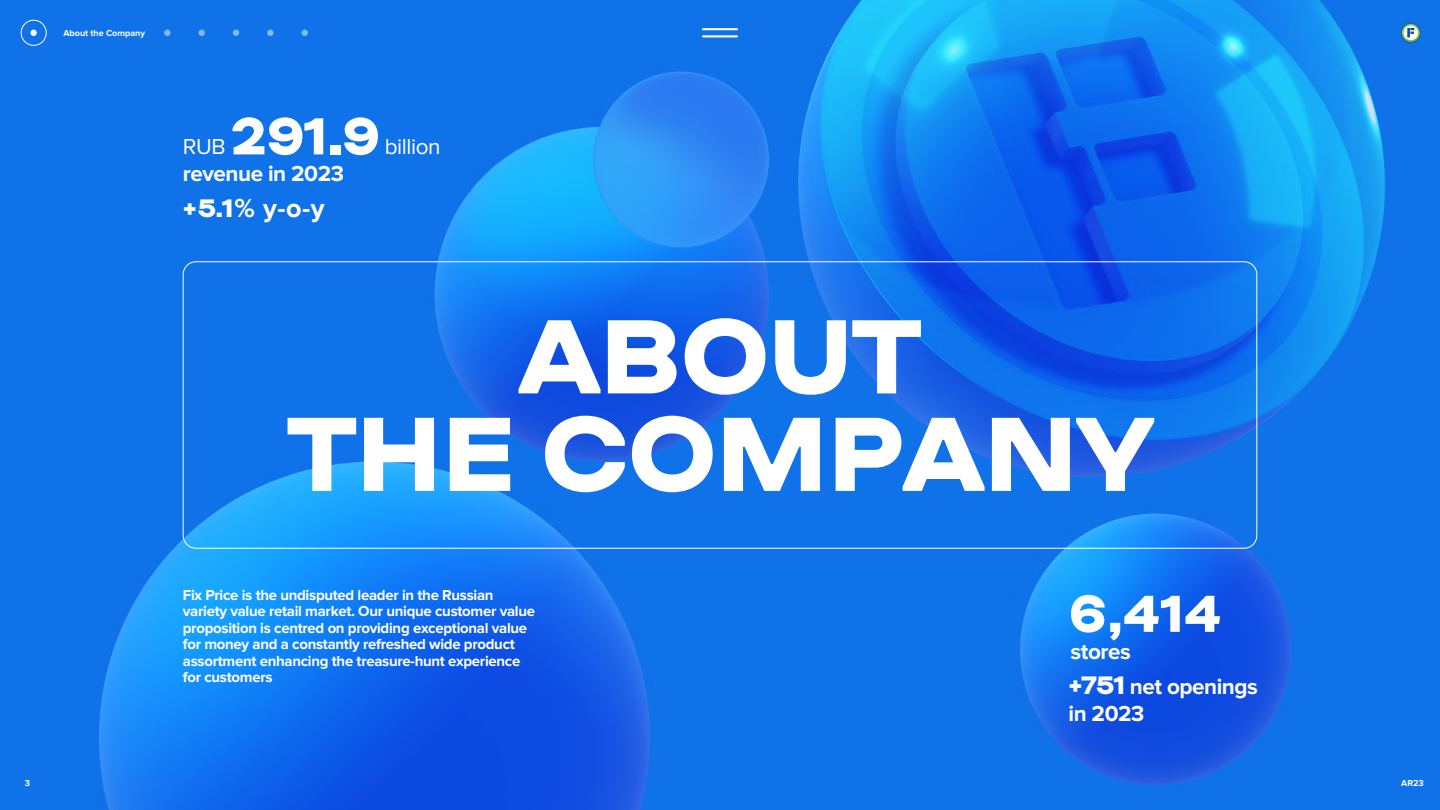
<style>
.page{position:relative;width:1440px;height:810px;background:#fff}
.page>*{position:absolute;margin:0;border:0;box-sizing:border-box;transform-origin:0 0}
.t1{font:700 112.5px/97.5px "Ermilov";letter-spacing:-.03em;color:#fff;text-align:center}
.t2{font:700 55.5px "Ermilov";letter-spacing:-.01em;color:#fff}
.t3{font:700 27px "Proxima Nova";color:#fff}
.t4{font:700 22.5px/35.5px "Proxima Nova";letter-spacing:-.02em;color:#fff}
.t5{font:22.5px "Proxima Nova";letter-spacing:-.02em;color:#fff}
.t6{font:700 15px/16.5px "Proxima Nova";letter-spacing:-.02em;color:#fff}
.t7{font:700 9px "Proxima Nova";color:#fff}
.s1{font-family:"Ermilov"}
.s2{font-family:"Ermilov";font-size:27px}
</style>
<div class="page">
<img style="left:0;top:0;width:1440px;height:810px">
<svg style="left:1401px;top:23px;width:20px;height:20px"></svg>
<hr style="left:703px;top:28px;width:34px;height:2px;background:#fff">
<hr style="left:703px;top:35px;width:34px;height:2px;background:#fff">
<div style="left:30px;top:30px;width:7px;height:6px;background:#fff;border-radius:50%"></div>
<div style="left:164px;top:30px;width:7px;height:6px;background:#87b8f3;border-radius:50%"></div>
<svg style="left:199px;top:30px;width:6px;height:6px"></svg>
<svg style="left:233px;top:30px;width:6px;height:6px"></svg>
<div style="left:267px;top:30px;width:7px;height:6px;background:#87b8f3;border-radius:50%"></div>
<svg style="left:302px;top:30px;width:6px;height:6px"></svg>
<div style="left:21px;top:20px;width:25px;height:26px;border:1px solid #fff;border-radius:50%"></div>
<p class="t7" style="left:63px;top:28px;width:83px">About the Company</p>
<h3 class="t5" style="left:183px;top:134px;width:44px">RUB</h3>
<h2 class="t2" style="left:230px;top:108px;width:152px">291.9</h2>
<h3 class="t4" style="left:183px;top:157px;width:163px">revenue in 2023</h3>
<h3 class="t3" style="left:183px;top:192px;width:143px"><span class="s1">+5.1</span>% y-o-y</h3>
<h3 class="t5" style="left:385px;top:134px;width:57px">billion</h3>
<h1 class="t1" style="left:286px;top:307px;width:870px">ABOUT<br>THE COMPANY</h1>
<p class="t6" style="left:183px;top:587px;width:354px">Fix Price is the undisputed leader in the Russian variety value retail market. Our unique customer value proposition is centred on providing exceptional value for money and a constantly refreshed wide product assortment enhancing the treasure-hunt experience for customers</p>
<h2 class="t2" style="left:1069px;top:585px;width:155px">6,414</h2>
<h3 class="t4" style="left:1069px;top:634px;width:191px">stores<br><span class="s2">+751</span> net openings</h3>
<h3 class="t4" style="left:1069px;top:697px;width:77px">in 2023</h3>
<p class="t7" style="left:25px;top:778px;width:7px">3</p>
<p class="t7" style="left:1401px;top:778px;width:24px">AR23</p>
</div>
